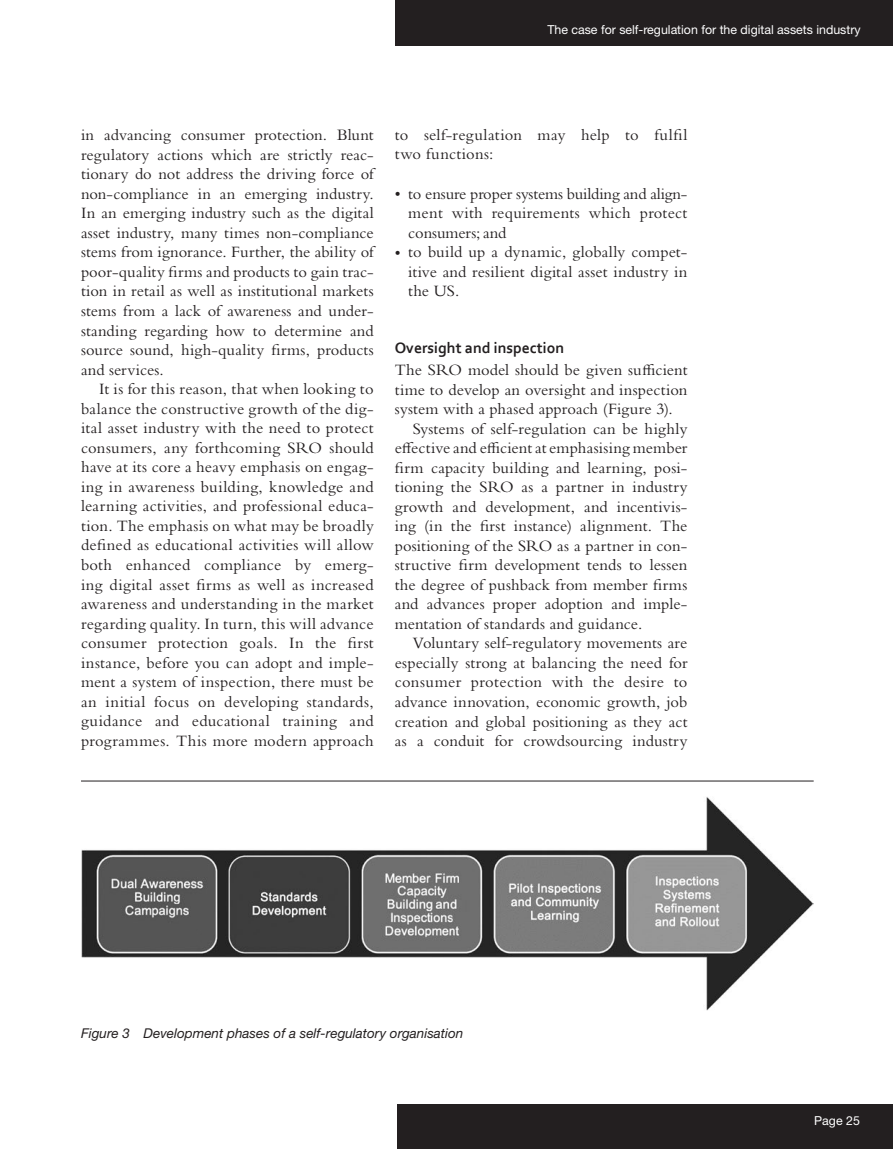
<style>
.page{position:relative;width:893px;height:1149px;background:#fff}
.page>*{position:absolute;margin:0;border:0;box-sizing:border-box;transform-origin:0 0}
.t1{font:16.5px/19.5px "Bembo Std";letter-spacing:.01em;color:#231f20;text-align:justify}
.t2{font:700 15.75px "Corbel";color:#231f20}
.t3{font:italic 13.5px "Helvetica Neue LT Std";color:#231f20}
.t4{font:12.3px "Helvetica Neue LT Std";color:#fff}
</style>
<div class="page">
<div style="left:396px;top:0;width:497px;height:46px;background:#231f20"></div>
<div style="left:397px;top:1103px;width:496px;height:45px;background:#231f20"></div>
<img style="left:81px;top:797px;width:733px;height:213px">
<hr style="left:81px;top:780px;width:733px;height:1px;background:#231f20">
<p class="t4" style="left:547px;top:22px;width:315px">The case for self-regulation for the digital assets industry</p>
<p class="t1" style="left:81px;top:125px;width:294px">in advancing consumer protection. Blunt regulatory actions which are strictly reac&shy;tionary do not address the driving force of non-compliance in an emerging industry.<br>In an emerging industry such as the digital asset industry, many times non-compliance stems from ignorance. Further, the ability of poor-quality firms and products to gain trac&shy;tion in retail as well as institutional markets stems from a lack of awareness and under&shy;standing regarding how to determine and source sound, high-quality firms, products and services.</p>
<p class="t1" style="left:81px;top:379px;width:294px;text-indent:18px">It is for this reason, that when looking to balance the constructive growth of the dig&shy;ital asset industry with the need to protect consumers, any forthcoming SRO should have at its core a heavy emphasis on engag&shy;ing in awareness building, knowledge and learning activities, and professional educa&shy;tion. The emphasis on what may be broadly defined as educational activities will allow both enhanced compliance by emerg&shy;ing digital asset firms as well as increased awareness and understanding in the market regarding quality. In turn, this will advance consumer protection goals. In the first instance, before you can adopt and imple&shy;ment a system of inspection, there must be an initial focus on developing standards, guidance and educational training and programmes. This more modern approach</p>
<p class="t1" style="left:395px;top:125px;width:294px">to self-regulation may help to fulfil two functions:</p>
<p class="t1" style="left:408px;top:183px;width:281px;text-indent:-13px">• to ensure proper systems building and align&shy;ment with requirements which protect consumers; and</p>
<p class="t1" style="left:408px;top:242px;width:281px;text-indent:-13px">• to build up a dynamic, globally compet&shy;itive and resilient digital asset industry in the US.</p>
<p class="t2" style="left:395px;top:338px;width:171px">Oversight and inspection</p>
<p class="t1" style="left:395px;top:360px;width:294px">The SRO model should be given sufficient</p>
<p class="t1" style="left:395px;top:379px;width:294px">time to develop an oversight and inspection</p>
<p class="t1" style="left:395px;top:399px;width:280px">system with a phased approach (Figure 3).</p>
<p class="t1" style="left:413px;top:418px;width:276px">Systems of self-regulation can be highly</p>
<p class="t1" style="left:395px;top:438px;width:294px">effective and efficient at emphasising member</p>
<p class="t1" style="left:395px;top:457px;width:294px">firm capacity building and learning, posi-</p>
<p class="t1" style="left:395px;top:477px;width:294px">tioning the SRO as a partner in industry</p>
<p class="t1" style="left:395px;top:496px;width:294px">growth and development, and incentivis-</p>
<p class="t1" style="left:395px;top:516px;width:294px">ing (in the first instance) alignment. The</p>
<p class="t1" style="left:395px;top:535px;width:294px">positioning of the SRO as a partner in con-</p>
<p class="t1" style="left:395px;top:555px;width:294px">structive firm development tends to lessen</p>
<p class="t1" style="left:395px;top:574px;width:294px">the degree of pushback from member firms</p>
<p class="t1" style="left:395px;top:594px;width:294px">and advances proper adoption and imple-</p>
<p class="t1" style="left:395px;top:613px;width:249px">mentation of standards and guidance.</p>
<p class="t1" style="left:413px;top:633px;width:276px">Voluntary self-regulatory movements are</p>
<p class="t1" style="left:395px;top:652px;width:294px">especially strong at balancing the need for</p>
<p class="t1" style="left:395px;top:672px;width:294px">consumer protection with the desire to</p>
<p class="t1" style="left:395px;top:691px;width:294px">advance innovation, economic growth, job</p>
<p class="t1" style="left:395px;top:711px;width:294px">creation and global positioning as they act</p>
<p class="t1" style="left:395px;top:730px;width:294px">as a conduit for crowdsourcing industry</p>
<p class="t3" style="left:81px;top:1024px;width:384px">Figure 3 Development phases of a self-regulatory organisation</p>
<p class="t4" style="left:814px;top:1112px;width:47px">Page 25</p>
</div>
